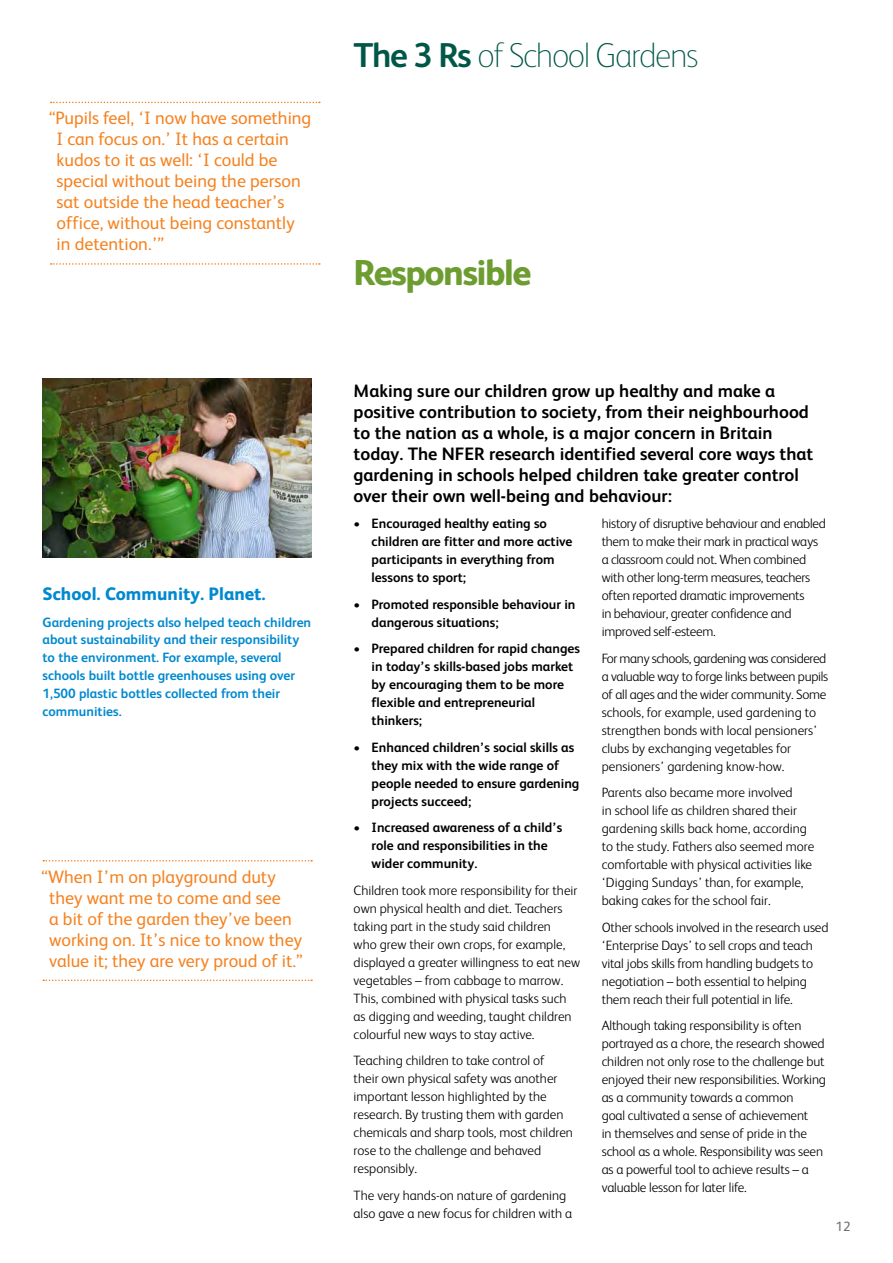
<style>
.page{position:relative;width:893px;height:1263px;background:#fff}
.page>*{position:absolute;margin:0;border:0;box-sizing:border-box;transform-origin:0 0}
.t1{font:800 36px "FS Albert";letter-spacing:-.04em;color:#6d9d31}
.t2{font:100 34.5px "FS Albert";letter-spacing:-.04em;color:#005747}
.t3{font:18px/21px "FS Albert";color:#f58220}
.t4{font:700 18px/21px "FS Albert";color:#000}
.t5{font:800 18px "FS Albert";color:#0089cf}
.t6{font:300 13.5px/18px "FS Albert";letter-spacing:-.01em;color:#000}
.t7{font:700 13.5px/18px "FS Albert";color:#000}
.t8{font:700 13.5px/18px "FS Albert";color:#0089cf}
.t9{font:13.5px "FS Albert";color:#6d6e71}
.s1{font-weight:700}
</style>
<div class="page">
<svg style="left:43px;top:860px;width:269px;height:1px"></svg>
<svg style="left:43px;top:979px;width:269px;height:2px"></svg>
<svg style="left:51px;top:102px;width:269px;height:1px"></svg>
<svg style="left:51px;top:263px;width:269px;height:2px"></svg>
<img style="left:43px;top:379px;width:269px;height:178px">
<h3 class="t3" style="left:57px;top:108px;width:256px;text-indent:-8px">“Pupils feel, ‘I now have something<br>I can focus on.’ It has a certain kudos to it as well: ‘I could be special without being the person sat outside the head teacher’s office, without being constantly in detention.’”</h3>
<h3 class="t5" style="left:43px;top:583px;width:225px">School. Community. Planet.</h3>
<p class="t8" style="left:43px;top:613px;width:270px">Gardening projects also helped teach children about sustainability and their responsibility to the environment. For example, several schools built bottle greenhouses using over 1,500 plastic bottles collected from their communities.</p>
<h3 class="t3" style="left:49px;top:866px;width:255px;text-indent:-8px">“When I’m on playground duty they want me to come and see<br>a bit of the garden they’ve been working on. It’s nice to know they value it; they are very proud of it.”</h3>
<h2 class="t2" style="left:354px;top:36px;width:347px"><span class="s1">The 3 Rs</span> of School Gardens</h2>
<h1 class="t1" style="left:354px;top:251px;width:179px">Responsible</h1>
<p class="t4" style="left:354px;top:380px;width:461px">Making sure our children grow up healthy and make a positive contribution to society, from their neighbourhood to the nation as a whole, is a major concern in Britain today. The NFER research identified several core ways that gardening in schools helped children take greater control over their own well-being and behaviour:</p>
<p class="t7" style="left:372px;top:515px;width:202px;text-indent:-18px">• Encouraged healthy eating so children are fitter and more active participants in everything from lessons to sport;</p>
<p class="t7" style="left:372px;top:595px;width:205px;text-indent:-18px">• Promoted responsible behaviour in dangerous situations;</p>
<p class="t7" style="left:372px;top:640px;width:210px;text-indent:-18px">• Prepared children for rapid changes in today’s skills-based jobs market by encouraging them to be more flexible and entrepreneurial thinkers;</p>
<p class="t7" style="left:372px;top:738px;width:209px;text-indent:-18px">• Enhanced children’s social skills as they mix with the wide range of people needed to ensure gardening projects succeed;</p>
<p class="t7" style="left:372px;top:818px;width:192px;text-indent:-18px">• Increased awareness of a child’s role and responsibilities in the wider community.</p>
<p class="t6" style="left:354px;top:881px;width:228px">Children took more responsibility for their own physical health and diet. Teachers taking part in the study said children<br>who grew their own crops, for example, displayed a greater willingness to eat new vegetables – from cabbage to marrow.<br>This, combined with physical tasks such as digging and weeding, taught children colourful new ways to stay active.</p>
<p class="t6" style="left:354px;top:1051px;width:221px">Teaching children to take control of their own physical safety was another important lesson highlighted by the research. By trusting them with garden chemicals and sharp tools, most children rose to the challenge and behaved responsibly.</p>
<p class="t6" style="left:354px;top:1186px;width:220px">The very hands-on nature of gardening also gave a new focus for children with a</p>
<p class="t6" style="left:602px;top:514px;width:226px">history of disruptive behaviour and enabled them to make their mark in practical ways a classroom could not. When combined with other long-term measures, teachers often reported dramatic improvements<br>in behaviour, greater confidence and improved self-esteem.</p>
<p class="t6" style="left:602px;top:649px;width:228px">For many schools, gardening was considered a valuable way to forge links between pupils of all ages and the wider community. Some schools, for example, used gardening to strengthen bonds with local pensioners’ clubs by exchanging vegetables for pensioners’ gardening know-how.</p>
<p class="t6" style="left:602px;top:783px;width:214px">Parents also became more involved<br>in school life as children shared their gardening skills back home, according to the study. Fathers also seemed more comfortable with physical activities like ‘Digging Sundays’ than, for example, baking cakes for the school fair.</p>
<p class="t6" style="left:602px;top:918px;width:228px">Other schools involved in the research used ‘Enterprise Days’ to sell crops and teach vital jobs skills from handling budgets to negotiation – both essential to helping them reach their full potential in life.</p>
<p class="t6" style="left:602px;top:1016px;width:226px">Although taking responsibility is often portrayed as a chore, the research showed children not only rose to the challenge but enjoyed their new responsibilities. Working as a community towards a common<br>goal cultivated a sense of achievement<br>in themselves and sense of pride in the school as a whole. Responsibility was seen as a powerful tool to achieve results – a valuable lesson for later life.</p>
<p class="t9" style="left:836px;top:1218px;width:16px">12</p>
</div>
